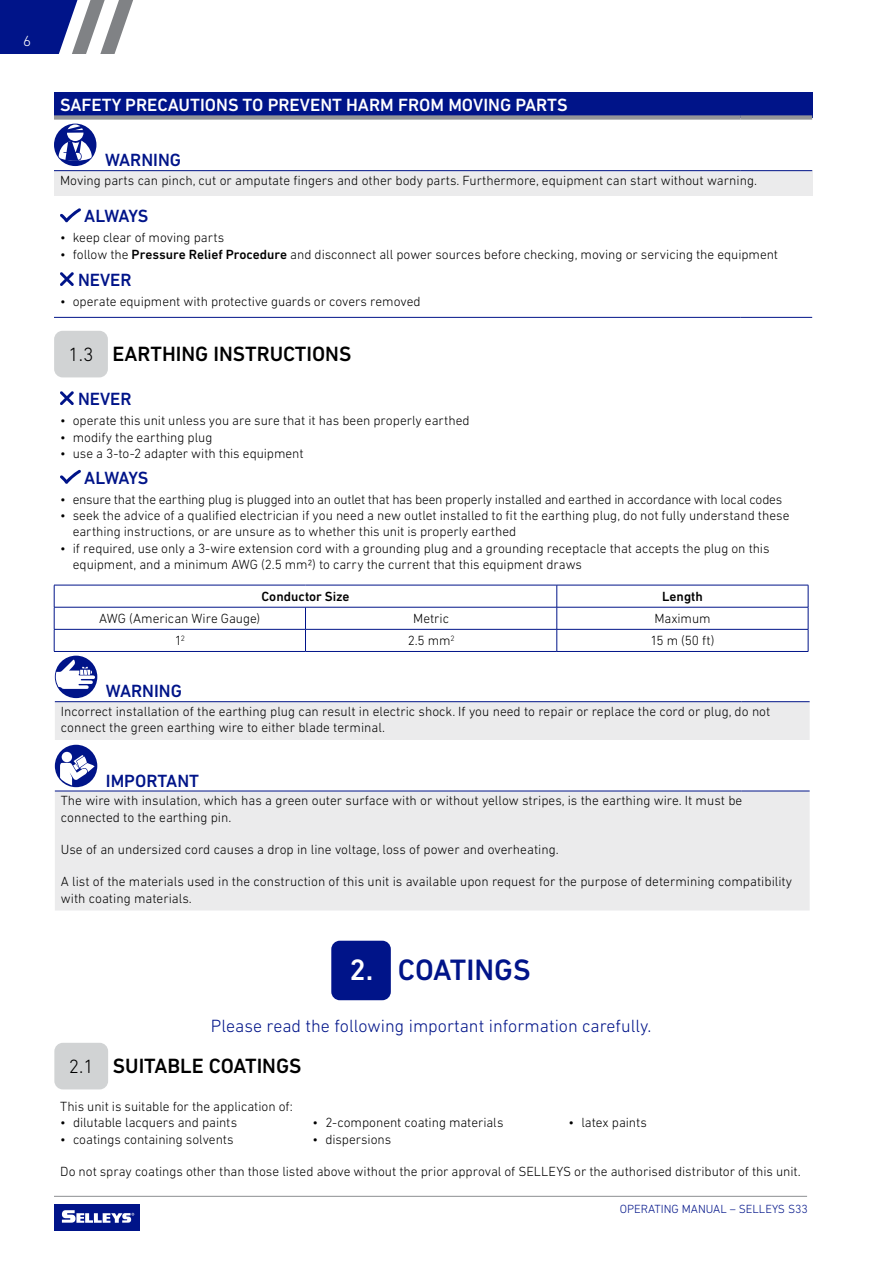
<style>
.page{position:relative;width:893px;height:1263px;background:#fff}
.page>*{position:absolute;margin:0;border:0;box-sizing:border-box;transform-origin:0 0}
.t1{font:500 30px "DIN Next LT Pro";color:#001489}
.t2{font:500 21px "DIN Next LT Pro";color:#000}
.t3{font:300 18px "DIN Next LT Pro";color:#001489}
.t4{font:500 18px "DIN Next LT Pro";color:#fff}
.t5{font:500 18px "DIN Next LT Pro";color:#001489}
.t6{font:300 15px "DIN Next LT Pro";color:#fff}
.t7{font:300 13.5px/16.2px "DIN Next LT Pro";color:#000}
.t8{font:300 13.5px "DIN Next LT Pro";letter-spacing:-.02em;color:#000}
.t9{font:500 13.5px "DIN Next LT Pro";color:#000}
.t10{font:300 12px "DIN Next LT Pro";color:#001489}
.s1{font-weight:500}
.s2{font-weight:300;font-size:19.5px}
.s3{color:#fff}
</style>
<div class="page">
<div style="left:54px;top:1204px;width:85px;height:26px;background:#001489"></div>
<svg style="left:62px;top:1210px;width:72px;height:13px"></svg>
<hr style="left:54px;top:1196px;width:753px;height:1px;background:#939598">
<svg style="left:0;top:0;width:133px;height:54px"></svg>
<div style="left:54px;top:124px;width:42px;height:42px;background:#001489;border-radius:50%"></div>
<div style="left:67px;top:125px;width:16px;height:16px;background:#fff;border-radius:50%"></div>
<svg style="left:58px;top:140px;width:35px;height:22px"></svg>
<svg style="left:64px;top:126px;width:19px;height:7px"></svg>
<div style="left:54px;top:92px;width:758px;height:25px;background:#001489"></div>
<div style="left:54px;top:171px;width:758px;height:25px;background:#ebebec"></div>
<hr style="left:54px;top:170px;width:687px;height:1px;background:#001489">
<hr style="left:741px;top:170px;width:71px;height:1px;background:#001489">
<div style="left:54px;top:115px;width:687px;height:5px;background:#939598"></div>
<div style="left:741px;top:115px;width:71px;height:5px;background:#939598"></div>
<hr style="left:54px;top:317px;width:687px;height:1px;background:#001489">
<hr style="left:741px;top:317px;width:71px;height:1px;background:#001489">
<svg style="left:60px;top:208px;width:21px;height:14px"></svg>
<svg style="left:60px;top:272px;width:14px;height:14px"></svg>
<div style="left:54px;top:331px;width:54px;height:46px;background:#d1d3d4;border-radius:9px"></div>
<svg style="left:60px;top:391px;width:14px;height:14px"></svg>
<svg style="left:60px;top:470px;width:21px;height:14px"></svg>
<hr style="left:54px;top:585px;width:251px;height:1px;background:#001489">
<hr style="left:305px;top:585px;width:252px;height:1px;background:#001489">
<hr style="left:557px;top:585px;width:251px;height:1px;background:#001489">
<hr style="left:54px;top:607px;width:251px;height:1px;background:#001489">
<hr style="left:557px;top:607px;width:251px;height:1px;background:#001489">
<hr style="left:54px;top:629px;width:251px;height:1px;background:#001489">
<svg style="left:54px;top:585px;width:1px;height:66px"></svg>
<hr style="left:305px;top:629px;width:252px;height:1px;background:#001489">
<svg style="left:305px;top:608px;width:1px;height:43px"></svg>
<hr style="left:557px;top:629px;width:251px;height:1px;background:#001489">
<svg style="left:808px;top:585px;width:1px;height:66px"></svg>
<hr style="left:54px;top:651px;width:251px;height:1px;background:#001489">
<hr style="left:305px;top:651px;width:252px;height:1px;background:#001489">
<hr style="left:557px;top:651px;width:251px;height:1px;background:#001489">
<svg style="left:557px;top:585px;width:1px;height:66px"></svg>
<hr style="left:305px;top:607px;width:252px;height:1px;background:#001489">
<svg style="left:55px;top:656px;width:42px;height:42px"></svg>
<div style="left:56px;top:656px;width:40px;height:41px;background:#001489;border-radius:50%"></div>
<svg style="left:56px;top:660px;width:39px;height:29px"></svg>
<svg style="left:55px;top:702px;width:755px;height:208px;fill:#ebebec"></svg>
<hr style="left:55px;top:701px;width:687px;height:1px;background:#001489">
<hr style="left:742px;top:701px;width:68px;height:1px;background:#001489">
<hr style="left:55px;top:791px;width:687px;height:1px;background:#001489">
<hr style="left:742px;top:791px;width:68px;height:1px;background:#001489">
<div style="left:331px;top:941px;width:60px;height:59px;background:#001489;border-radius:9px"></div>
<div style="left:54px;top:1043px;width:54px;height:46px;background:#d1d3d4;border-radius:9px"></div>
<p class="t6" style="left:23px;top:32px;width:9px">6</p>
<h3 class="t4" style="left:60px;top:95px;width:509px">SAFETY PRECAUTIONS TO PREVENT HARM FROM MOVING PARTS</h3>
<h3 class="t5" style="left:105px;top:150px;width:78px">WARNING</h3>
<p class="t7" style="left:60px;top:172px;width:699px">Moving parts can pinch, cut or amputate fingers and other body parts. Furthermore, equipment can start without warning.</p>
<h3 class="t5" style="left:84px;top:206px;width:66px">ALWAYS</h3>
<p class="t7" style="left:60px;top:230px;width:166px">• keep clear of moving parts</p>
<p class="t7" style="left:60px;top:246px;width:720px">• follow the <span class="s1">Pressure Relief Procedure</span> and disconnect all power sources before checking, moving or servicing the equipment</p>
<h3 class="t5" style="left:78px;top:269px;width:55px">NEVER</h3>
<p class="t7" style="left:60px;top:293px;width:362px">• operate equipment with protective guards or covers removed</p>
<h2 class="t2" style="left:68px;top:342px;width:284px"><span class="s2">1.3</span> EARTHING INSTRUCTIONS</h2>
<h3 class="t5" style="left:78px;top:388px;width:55px">NEVER</h3>
<p class="t7" style="left:60px;top:412px;width:411px">• operate this unit unless you are sure that it has been properly earthed</p>
<p class="t7" style="left:60px;top:429px;width:154px">• modify the earthing plug</p>
<p class="t7" style="left:60px;top:445px;width:245px">• use a 3-to-2 adapter with this equipment</p>
<h3 class="t5" style="left:84px;top:467px;width:66px">ALWAYS</h3>
<p class="t8" style="left:60px;top:492px;width:724px">• ensure that the earthing plug is plugged into an outlet that has been properly installed and earthed in accordance with local codes</p>
<p class="t7" style="left:73px;top:507px;width:718px;text-indent:-13px">• seek the advice of a qualified electrician if you need a new outlet installed to fit the earthing plug, do not fully understand these earthing instructions, or are unsure as to whether this unit is properly earthed</p>
<p class="t7" style="left:73px;top:540px;width:698px;text-indent:-13px">• if required, use only a 3-wire extension cord with a grounding plug and a grounding receptacle that accepts the plug on this equipment, and a minimum AWG (2.5 mm2) to carry the current that this equipment draws</p>
<p class="t9" style="left:261px;top:589px;width:90px">Conductor Size</p>
<p class="t9" style="left:662px;top:589px;width:42px">Length</p>
<p class="t7" style="left:99px;top:610px;width:163px">AWG (American Wire Gauge)</p>
<p class="t7" style="left:413px;top:610px;width:37px">Metric</p>
<p class="t7" style="left:654px;top:610px;width:58px">Maximum</p>
<p class="t7" style="left:175px;top:633px;width:12px">1<sup>2</sup></p>
<p class="t7" style="left:408px;top:633px;width:48px">2.5 mm<sup>2</sup></p>
<p class="t7" style="left:650px;top:633px;width:66px">15 m (50 ft)</p>
<h3 class="t5" style="left:106px;top:681px;width:78px">WARNING</h3>
<p class="t7" style="left:61px;top:703px;width:711px">Incorrect installation of the earthing plug can result in electric shock. If you need to repair or replace the cord or plug, do not connect the green earthing wire to either blade terminal.</p>
<h3 class="t5" style="left:106px;top:770px;width:95px">IMPORTANT</h3>
<p class="t7" style="left:61px;top:792px;width:683px">The wire with insulation, which has a green outer surface with or without yellow stripes, is the earthing wire. It must be connected to the earthing pin.</p>
<p class="t7" style="left:61px;top:841px;width:499px">Use of an undersized cord causes a drop in line voltage, loss of power and overheating.</p>
<p class="t7" style="left:61px;top:873px;width:733px">A list of the materials used in the construction of this unit is available upon request for the purpose of determining compatibility with coating materials.</p>
<h1 class="t1" style="left:349px;top:952px;width:183px"><span class="s3">2.</span> COATINGS</h1>
<h3 class="t3" style="left:211px;top:1015px;width:442px">Please read the following important information carefully.</h3>
<h2 class="t2" style="left:69px;top:1053px;width:234px"><span class="s2">2.1</span> SUITABLE COATINGS</h2>
<p class="t7" style="left:60px;top:1098px;width:234px">This unit is suitable for the application of:</p>
<p class="t7" style="left:60px;top:1114px;width:178px">• dilutable lacquers and paints</p>
<p class="t7" style="left:60px;top:1131px;width:175px">• coatings containing solvents</p>
<p class="t7" style="left:60px;top:1163px;width:742px">Do not spray coatings other than those listed above without the prior approval of SELLEYS or the authorised distributor of this unit.</p>
<p class="t7" style="left:313px;top:1114px;width:192px">• 2-component coating materials</p>
<p class="t7" style="left:313px;top:1131px;width:80px">• dispersions</p>
<p class="t7" style="left:569px;top:1114px;width:80px">• latex paints</p>
<p class="t10" style="left:620px;top:1202px;width:190px">OPERATING MANUAL – SELLEYS S33</p>
</div>
